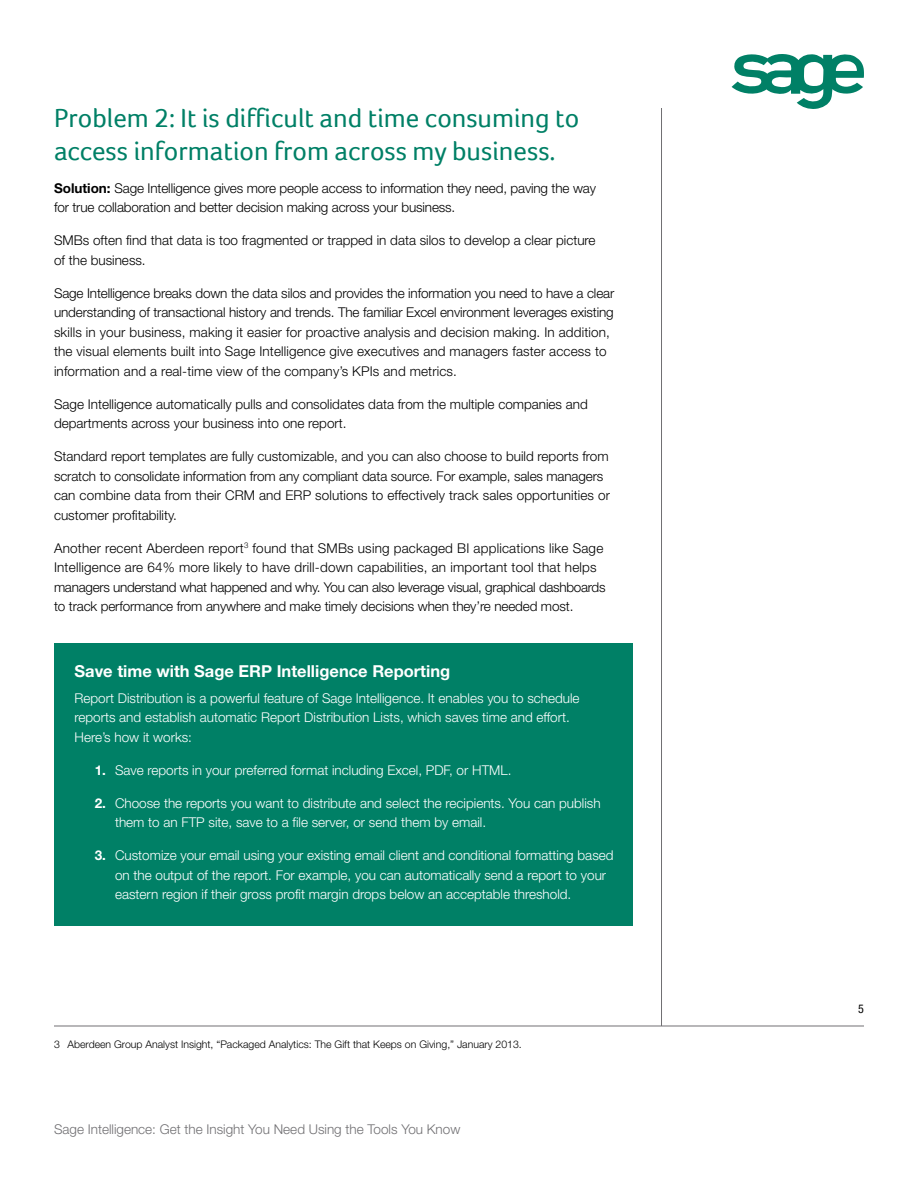
<style>
.page{position:relative;width:918px;height:1188px;background:#fff}
.page>*{position:absolute;margin:0;border:0;box-sizing:border-box;transform-origin:0 0}
.t1{font:27px/32.5px "Foco";color:#008066}
.t2{font:700 16.5px "Helvetica Neue";color:#fff}
.t3{font:300 13.5px/19.5px "Helvetica Neue";color:#000}
.t4{font:300 13.5px/19.5px "Helvetica Neue";color:#fff}
.t5{font:300 13.5px "Helvetica Neue";color:#717073}
.t6{font:condensed 12px "Helvetica Neue";color:#000}
.t7{font:300 10.5px "Helvetica Neue";color:#000}
.s1{font-weight:700}
</style>
<div class="page">
<hr style="left:54px;top:1026px;width:810px;height:1px;background:#717073">
<hr style="left:661px;top:108px;width:1px;height:918px;background:#717073">
<svg style="left:732px;top:54px;width:132px;height:55px"></svg>
<div style="left:54px;top:643px;width:579px;height:283px;background:#008066"></div>
<h1 class="t1" style="left:54px;top:102px;width:527px">Problem 2: It is difficult and time consuming to access information from across my business.</h1>
<p class="t3" style="left:54px;top:178px;width:544px"><span class="s1">Solution:</span> Sage Intelligence gives more people access to information they need, paving the way for true collaboration and better decision making across your business.</p>
<p class="t3" style="left:54px;top:230px;width:543px">SMBs often find that data is too fragmented or trapped in data silos to develop a clear picture of the business.</p>
<p class="t3" style="left:54px;top:283px;width:562px">Sage Intelligence breaks down the data silos and provides the information you need to have a clear understanding of transactional history and trends. The familiar Excel environment leverages existing skills in your business, making it easier for proactive analysis and decision making. In addition, the visual elements built into Sage Intelligence give executives and managers faster access to information and a real-time view of the company’s KPIs and metrics.</p>
<p class="t3" style="left:54px;top:394px;width:535px">Sage Intelligence automatically pulls and consolidates data from the multiple companies and departments across your business into one report.</p>
<p class="t3" style="left:54px;top:446px;width:558px">Standard report templates are fully customizable, and you can also choose to build reports from scratch to consolidate information from any compliant data source. For example, sales managers can combine data from their CRM and ERP solutions to effectively track sales opportunities or customer profitability.</p>
<p class="t3" style="left:54px;top:538px;width:553px">Another recent Aberdeen report<sup>3</sup> found that SMBs using packaged BI applications like Sage Intelligence are 64% more likely to have drill-down capabilities, an important tool that helps managers understand what happened and why. You can also leverage visual, graphical dashboards to track performance from anywhere and make timely decisions when they’re needed most.</p>
<p class="t2" style="left:75px;top:661px;width:377px">Save time with Sage ERP Intelligence Reporting</p>
<p class="t4" style="left:75px;top:688px;width:507px">Report Distribution is a powerful feature of Sage Intelligence. It enables you to schedule reports and establish automatic Report Distribution Lists, which saves time and effort.<br>Here’s how it works:</p>
<p class="t4" style="left:95px;top:760px;width:418px"><span class="s1">1.</span> Save reports in your preferred format including Excel, PDF, or HTML.</p>
<p class="t4" style="left:115px;top:793px;width:487px;text-indent:-20px"><span class="s1">2.</span> Choose the reports you want to distribute and select the recipients. You can publish them to an FTP site, save to a file server, or send them by email.</p>
<p class="t4" style="left:115px;top:846px;width:500px;text-indent:-20px"><span class="s1">3.</span> Customize your email using your existing email client and conditional formatting based on the output of the report. For example, you can automatically send a report to your eastern region if their gross profit margin drops below an acceptable threshold.</p>
<p class="t7" style="left:54px;top:1038px;width:469px">3 Aberdeen Group Analyst Insight, “Packaged Analytics: The Gift that Keeps on Giving,” January 2013.</p>
<p class="t5" style="left:54px;top:1121px;width:408px">Sage Intelligence: Get the Insight You Need Using the Tools You Know</p>
<p class="t6" style="left:858px;top:1001px;width:7px">5</p>
</div>
